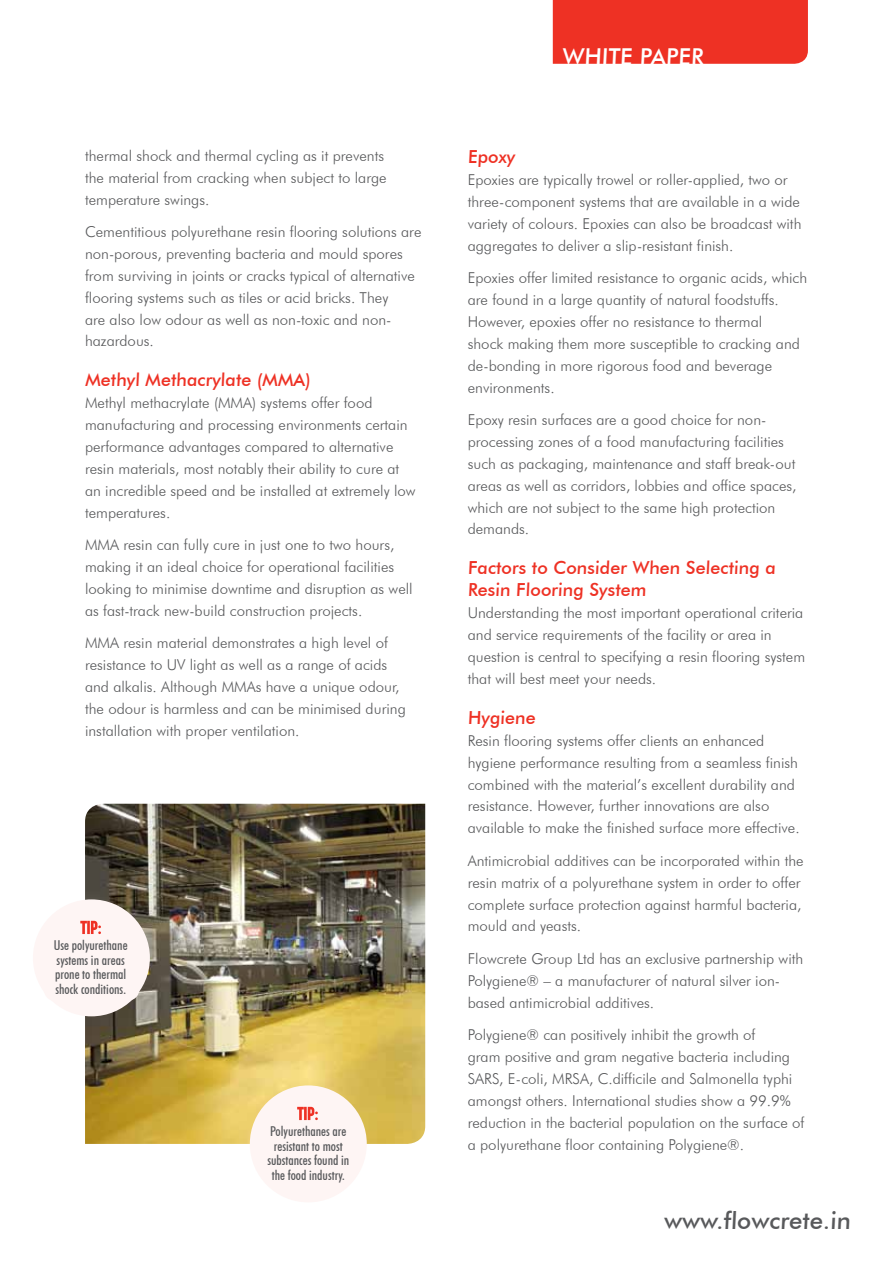
<style>
.page{position:relative;width:893px;height:1263px;background:#fff}
.page>*{position:absolute;margin:0;border:0;box-sizing:border-box;transform-origin:0 0}
.t1{font:500 24px "Futura BT";color:#58595b}
.t2{font:500 23.25px "Futura BT";color:#fff}
.t3{font:500 18px/21.9px "Futura BT";color:#ee3124}
.t4{font:300 15px/21.9px "Futura BT";color:#58595b}
.t5{font:500 condensed 13.65px/14.5px "Futura BT";color:#58595b;text-align:center}
</style>
<div class="page">
<div style="left:553px;top:0;width:255px;height:64px;background:#ee3124"></div>
<img style="left:85px;top:804px;width:340px;height:340px">
<div style="left:250px;top:1085px;width:117px;height:117px;background:#fef5f4;border-radius:50%"></div>
<svg style="left:297px;top:1107px;width:21px;height:13px"></svg>
<div style="left:33px;top:899px;width:117px;height:117px;background:#fef5f4;border-radius:50%"></div>
<svg style="left:80px;top:921px;width:21px;height:13px"></svg>
<svg style="left:44px;top:992px;width:95px;height:9px"></svg>
<p class="t4" style="left:85px;top:144px;width:303px">thermal shock and thermal cycling as it prevents the material from cracking when subject to large temperature swings.</p>
<p class="t4" style="left:85px;top:221px;width:338px">Cementitious polyurethane resin flooring solutions are non-porous, preventing bacteria and mould spores from surviving in joints or cracks typical of alternative flooring systems such as tiles or acid bricks. They<br>are also low odour as well as non-toxic and non&shy;hazardous.</p>
<p class="t3" style="left:85px;top:369px;width:228px">Methyl Methacrylate (MMA)</p>
<p class="t4" style="left:85px;top:392px;width:332px">Methyl methacrylate (MMA) systems offer food manufacturing and processing environments certain performance advantages compared to alternative resin materials, most notably their ability to cure at an incredible speed and be installed at extremely low temperatures.</p>
<p class="t4" style="left:85px;top:534px;width:329px">MMA resin can fully cure in just one to two hours, making it an ideal choice for operational facilities looking to minimise downtime and disruption as well as fast-track new-build construction projects.</p>
<p class="t4" style="left:85px;top:632px;width:322px">MMA resin material demonstrates a high level of resistance to UV light as well as a range of acids and alkalis. Although MMAs have a unique odour, the odour is harmless and can be minimised during installation with proper ventilation.</p>
<p class="t5" style="left:54px;top:938px;width:75px;text-align:left">Use polyurethane systems in areas prone to thermal shock conditions.</p>
<p class="t5" style="left:267px;top:1124px;width:83px">Polyurethanes are resistant to most substances found in the food industry.</p>
<h2 class="t2" style="left:562px;top:42px;width:143px">WHITE PAPER</h2>
<p class="t3" style="left:468px;top:146px;width:49px">Epoxy</p>
<p class="t4" style="left:468px;top:168px;width:335px">Epoxies are typically trowel or roller-applied, two or three-component systems that are available in a wide variety of colours. Epoxies can also be broadcast with aggregates to deliver a slip-resistant finish.</p>
<p class="t4" style="left:468px;top:267px;width:341px">Epoxies offer limited resistance to organic acids, which are found in a large quantity of natural foodstuffs.<br>However, epoxies offer no resistance to thermal<br>shock making them more susceptible to cracking and de-bonding in more rigorous food and beverage environments.</p>
<p class="t4" style="left:468px;top:408px;width:330px">Epoxy resin surfaces are a good choice for non&shy;processing zones of a food manufacturing facilities such as packaging, maintenance and staff break-out areas as well as corridors, lobbies and office spaces, which are not subject to the same high protection demands.</p>
<p class="t3" style="left:468px;top:557px;width:310px">Factors to Consider When Selecting a<br>Resin Flooring System</p>
<p class="t4" style="left:468px;top:602px;width:339px">Understanding the most important operational criteria and service requirements of the facility or area in question is central to specifying a resin flooring system that will best meet your needs.</p>
<p class="t3" style="left:468px;top:706px;width:70px">Hygiene</p>
<p class="t4" style="left:468px;top:729px;width:333px">Resin flooring systems offer clients an enhanced hygiene performance resulting from a seamless finish combined with the material’s excellent durability and resistance. However, further innovations are also available to make the finished surface more effective.</p>
<p class="t4" style="left:468px;top:849px;width:337px">Antimicrobial additives can be incorporated within the resin matrix of a polyurethane system in order to offer complete surface protection against harmful bacteria, mould and yeasts.</p>
<p class="t4" style="left:468px;top:947px;width:337px">Flowcrete Group Ltd has an exclusive partnership with<br>Polygiene® – a manufacturer of natural silver ion&shy;based antimicrobial additives.</p>
<p class="t4" style="left:468px;top:1023px;width:338px">Polygiene® can positively inhibit the growth of<br>gram positive and gram negative bacteria including SARS, E-coli, MRSA, C.difficile and Salmonella typhi amongst others. International studies show a 99.9% reduction in the bacterial population on the surface of a polyurethane floor containing Polygiene®.</p>
<h1 class="t1" style="left:664px;top:1206px;width:190px">www.flowcrete.in</h1>
</div>
